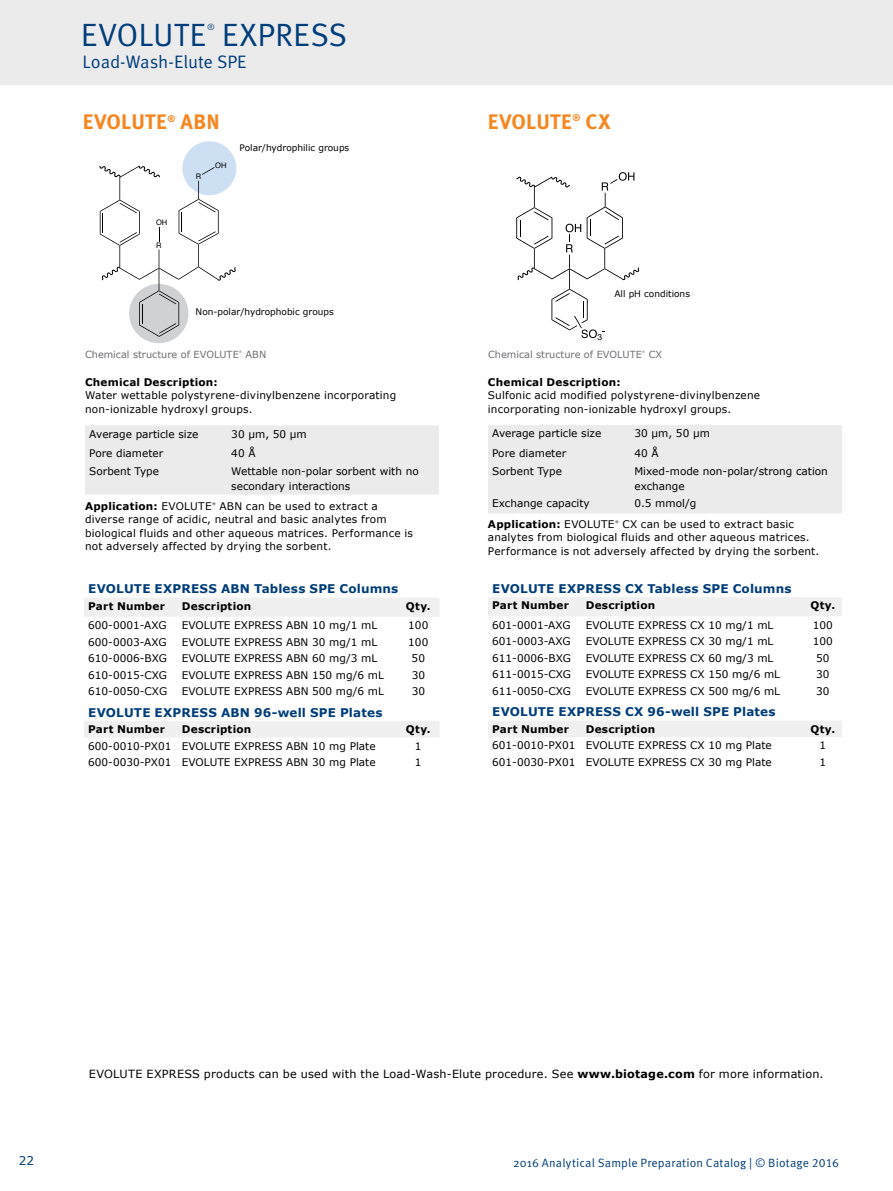
<style>
.page{position:relative;width:893px;height:1191px;background:#fff}
.page>*{position:absolute;margin:0;border:0;box-sizing:border-box;transform-origin:0 0}
.t1{font:32.25px "Meta OT Norm";color:#003d7b}
.t2{font:700 21px "Meta OT";letter-spacing:.01em;color:#f6861f}
.t3{font:18px "Meta OT Norm";letter-spacing:-.005em;color:#003d7b}
.t4{font:700 12px "Verdana";letter-spacing:.015em;color:#003d7b}
.t5{font:12px "Meta OT Norm";letter-spacing:.015em;color:#003d7b}
.t6{font:12px "Verdana";color:#003d7b}
.t7{font:11.25px "Verdana";letter-spacing:.015em;color:#000}
.t8{font:10.5px/13.5px "Verdana";color:#000}
.t9{font:10.5px/13.5px "Verdana";letter-spacing:.02em;color:#000}
.t10{font:700 10.5px "Verdana";letter-spacing:.02em;color:#000}
.t11{font:9.75px "Verdana";color:#6d6e71}
.t12{font:9px "Verdana";color:#000}
.t13{font:8.7px "Meta OT Norm";color:#003d7b}
.t14{font:7.5px "Helvetica";color:#000}
.t15{font:3.6px "Verdana";color:#000}
.t16{font:3.45px "Verdana";color:#6d6e71}
.s1{font-weight:400}
.s2{font-weight:700}
</style>
<div class="page">
<div style="left:0;top:0;width:893px;height:85px;background:#ebebec"></div>
<div style="left:182px;top:141px;width:54px;height:54px;background:#ccdff3;border-radius:50%"></div>
<div style="left:129px;top:284px;width:59px;height:59px;background:#cfd1d2;border-radius:50%"></div>
<svg style="left:100px;top:165px;width:136px;height:172px"></svg>
<svg style="left:516px;top:172px;width:123px;height:168px"></svg>
<div style="left:85px;top:425px;width:354px;height:69px;background:#ebebec"></div>
<div style="left:488px;top:425px;width:354px;height:88px;background:#ebebec"></div>
<svg style="left:84px;top:598px;width:355px;height:139px"></svg>
<svg style="left:488px;top:597px;width:354px;height:140px"></svg>
<h1 class="t1" style="left:81px;top:16px;width:127px">EVOLUTE</h1>
<p class="t13" style="left:207px;top:22px;width:9px">®</p>
<h1 class="t1" style="left:222px;top:16px;width:127px">EXPRESS</h1>
<h3 class="t3" style="left:82px;top:52px;width:166px">Load-Wash-Elute SPE</h3>
<h2 class="t2" style="left:83px;top:110px;width:138px">EVOLUTE<sup>®</sup> ABN</h2>
<h2 class="t2" style="left:488px;top:109px;width:124px">EVOLUTE<sup>®</sup> CX</h2>
<p class="t14" style="left:156px;top:217px;width:13px">OH</p>
<p class="t14" style="left:156px;top:240px;width:7px">R</p>
<p class="t14" style="left:196px;top:171px;width:7px">R</p>
<p class="t14" style="left:215px;top:159px;width:13px">OH</p>
<p class="t12" style="left:240px;top:142px;width:111px">Polar/hydrophilic groups</p>
<p class="t12" style="left:196px;top:306px;width:140px">Non-polar/hydrophobic groups</p>
<p class="t12" style="left:614px;top:288px;width:77px">All pH conditions</p>
<p class="t11" style="left:85px;top:348px;width:155px">Chemical structure of EVOLUTE</p>
<p class="t16" style="left:239px;top:350px;width:5px">®</p>
<p class="t11" style="left:246px;top:348px;width:22px">ABN</p>
<p class="t11" style="left:488px;top:348px;width:155px">Chemical structure of EVOLUTE</p>
<p class="t16" style="left:642px;top:349px;width:5px">®</p>
<p class="t11" style="left:649px;top:348px;width:15px">CX</p>
<p class="t10" style="left:85px;top:375px;width:134px">Chemical Description:</p>
<p class="t8" style="left:85px;top:389px;width:313px">Water wettable polystyrene-divinylbenzene incorporating non-ionizable hydroxyl groups.</p>
<p class="t10" style="left:488px;top:375px;width:134px">Chemical Description:</p>
<p class="t8" style="left:488px;top:388px;width:274px">Sulfonic acid modified polystyrene-divinylbenzene incorporating non-ionizable hydroxyl groups.</p>
<p class="t8" style="left:89px;top:427px;width:111px">Average particle size</p>
<p class="t8" style="left:231px;top:427px;width:77px">30 µm, 50 µm</p>
<p class="t8" style="left:89px;top:446px;width:75px">Pore diameter</p>
<p class="t8" style="left:231px;top:446px;width:26px">40 Å</p>
<p class="t8" style="left:89px;top:465px;width:71px">Sorbent Type</p>
<p class="t8" style="left:231px;top:464px;width:189px;line-height:15px">Wettable non-polar sorbent with no secondary interactions</p>
<p class="t9" style="left:85px;top:499px;width:329px;text-indent:134px">ABN can be used to extract a diverse range of acidic, neutral and basic analytes from biological fluids and other aqueous matrices. Performance is not adversely affected by drying the sorbent.</p>
<p class="t10" style="left:85px;top:499px;width:128px">Application: <span class="s1">EVOLUTE</span></p>
<p class="t15" style="left:212px;top:501px;width:5px">®</p>
<p class="t4" style="left:88px;top:581px;width:312px">EVOLUTE EXPRESS ABN Tabless SPE Columns</p>
<p class="t10" style="left:88px;top:599px;width:78px">Part Number</p>
<p class="t10" style="left:182px;top:599px;width:71px">Description</p>
<p class="t10" style="left:406px;top:599px;width:26px">Qty.</p>
<p class="t8" style="left:88px;top:618px;width:80px">600-0001-AXG</p>
<p class="t8" style="left:182px;top:618px;width:197px">EVOLUTE EXPRESS ABN 10 mg/1 mL</p>
<p class="t8" style="left:408px;top:618px;width:22px">100</p>
<p class="t8" style="left:88px;top:635px;width:80px">600-0003-AXG</p>
<p class="t8" style="left:182px;top:635px;width:197px">EVOLUTE EXPRESS ABN 30 mg/1 mL</p>
<p class="t8" style="left:408px;top:635px;width:22px">100</p>
<p class="t8" style="left:88px;top:652px;width:80px">610-0006-BXG</p>
<p class="t8" style="left:182px;top:652px;width:197px">EVOLUTE EXPRESS ABN 60 mg/3 mL</p>
<p class="t8" style="left:412px;top:652px;width:15px">50</p>
<p class="t8" style="left:88px;top:668px;width:80px">610-0015-CXG</p>
<p class="t8" style="left:182px;top:668px;width:204px">EVOLUTE EXPRESS ABN 150 mg/6 mL</p>
<p class="t8" style="left:412px;top:668px;width:15px">30</p>
<p class="t8" style="left:88px;top:685px;width:80px">610-0050-CXG</p>
<p class="t8" style="left:182px;top:685px;width:204px">EVOLUTE EXPRESS ABN 500 mg/6 mL</p>
<p class="t8" style="left:412px;top:685px;width:15px">30</p>
<p class="t4" style="left:88px;top:704px;width:296px">EVOLUTE EXPRESS ABN 96-well SPE Plates</p>
<p class="t10" style="left:88px;top:722px;width:78px">Part Number</p>
<p class="t10" style="left:182px;top:722px;width:71px">Description</p>
<p class="t10" style="left:406px;top:722px;width:26px">Qty.</p>
<p class="t8" style="left:88px;top:739px;width:289px">600-0010-PX01 EVOLUTE EXPRESS ABN 10 mg Plate</p>
<p class="t8" style="left:415px;top:739px;width:8px">1</p>
<p class="t8" style="left:88px;top:756px;width:289px">600-0030-PX01 EVOLUTE EXPRESS ABN 30 mg Plate</p>
<p class="t8" style="left:415px;top:756px;width:8px">1</p>
<p class="t8" style="left:492px;top:427px;width:111px">Average particle size</p>
<p class="t8" style="left:634px;top:427px;width:77px">30 µm, 50 µm</p>
<p class="t8" style="left:492px;top:446px;width:75px">Pore diameter</p>
<p class="t8" style="left:634px;top:446px;width:26px">40 Å</p>
<p class="t8" style="left:492px;top:464px;width:71px">Sorbent Type</p>
<p class="t8" style="left:634px;top:464px;width:195px;line-height:15px">Mixed-mode non-polar/strong cation exchange</p>
<p class="t8" style="left:492px;top:496px;width:99px">Exchange capacity</p>
<p class="t8" style="left:634px;top:496px;width:63px">0.5 mmol/g</p>
<p class="t9" style="left:488px;top:517px;width:333px;text-indent:134px">CX can be used to extract basic analytes from biological fluids and other aqueous matrices.<br>Performance is not adversely affected by drying the sorbent.</p>
<p class="t10" style="left:488px;top:517px;width:128px">Application: <span class="s1">EVOLUTE</span></p>
<p class="t15" style="left:615px;top:519px;width:5px">®</p>
<p class="t4" style="left:492px;top:581px;width:301px">EVOLUTE EXPRESS CX Tabless SPE Columns</p>
<p class="t10" style="left:492px;top:599px;width:78px">Part Number</p>
<p class="t10" style="left:586px;top:599px;width:71px">Description</p>
<p class="t10" style="left:810px;top:599px;width:26px">Qty.</p>
<p class="t8" style="left:492px;top:618px;width:80px">601-0001-AXG</p>
<p class="t8" style="left:586px;top:618px;width:189px">EVOLUTE EXPRESS CX 10 mg/1 mL</p>
<p class="t8" style="left:813px;top:618px;width:22px">100</p>
<p class="t8" style="left:492px;top:635px;width:80px">601-0003-AXG</p>
<p class="t8" style="left:586px;top:635px;width:189px">EVOLUTE EXPRESS CX 30 mg/1 mL</p>
<p class="t8" style="left:813px;top:635px;width:22px">100</p>
<p class="t8" style="left:492px;top:651px;width:80px">611-0006-BXG</p>
<p class="t8" style="left:586px;top:651px;width:189px">EVOLUTE EXPRESS CX 60 mg/3 mL</p>
<p class="t8" style="left:816px;top:651px;width:15px">50</p>
<p class="t8" style="left:492px;top:668px;width:80px">611-0015-CXG</p>
<p class="t8" style="left:586px;top:668px;width:196px">EVOLUTE EXPRESS CX 150 mg/6 mL</p>
<p class="t8" style="left:816px;top:668px;width:15px">30</p>
<p class="t8" style="left:492px;top:684px;width:80px">611-0050-CXG</p>
<p class="t8" style="left:586px;top:684px;width:196px">EVOLUTE EXPRESS CX 500 mg/6 mL</p>
<p class="t8" style="left:816px;top:684px;width:15px">30</p>
<p class="t4" style="left:492px;top:704px;width:285px">EVOLUTE EXPRESS CX 96-well SPE Plates</p>
<p class="t10" style="left:492px;top:722px;width:78px">Part Number</p>
<p class="t10" style="left:586px;top:722px;width:71px">Description</p>
<p class="t10" style="left:810px;top:722px;width:26px">Qty.</p>
<p class="t8" style="left:492px;top:739px;width:281px">601-0010-PX01 EVOLUTE EXPRESS CX 10 mg Plate</p>
<p class="t8" style="left:819px;top:739px;width:8px">1</p>
<p class="t8" style="left:492px;top:755px;width:281px">601-0030-PX01 EVOLUTE EXPRESS CX 30 mg Plate</p>
<p class="t8" style="left:819px;top:755px;width:8px">1</p>
<p class="t7" style="left:89px;top:1066px;width:736px">EVOLUTE EXPRESS products can be used with the Load-Wash-Elute procedure. See <span class="s2">www.biotage.com</span> for more information.</p>
<p class="t6" style="left:19px;top:1153px;width:17px">22</p>
<p class="t5" style="left:513px;top:1155px;width:327px">2016 Analytical Sample Preparation Catalog | © Biotage 2016</p>
</div>
